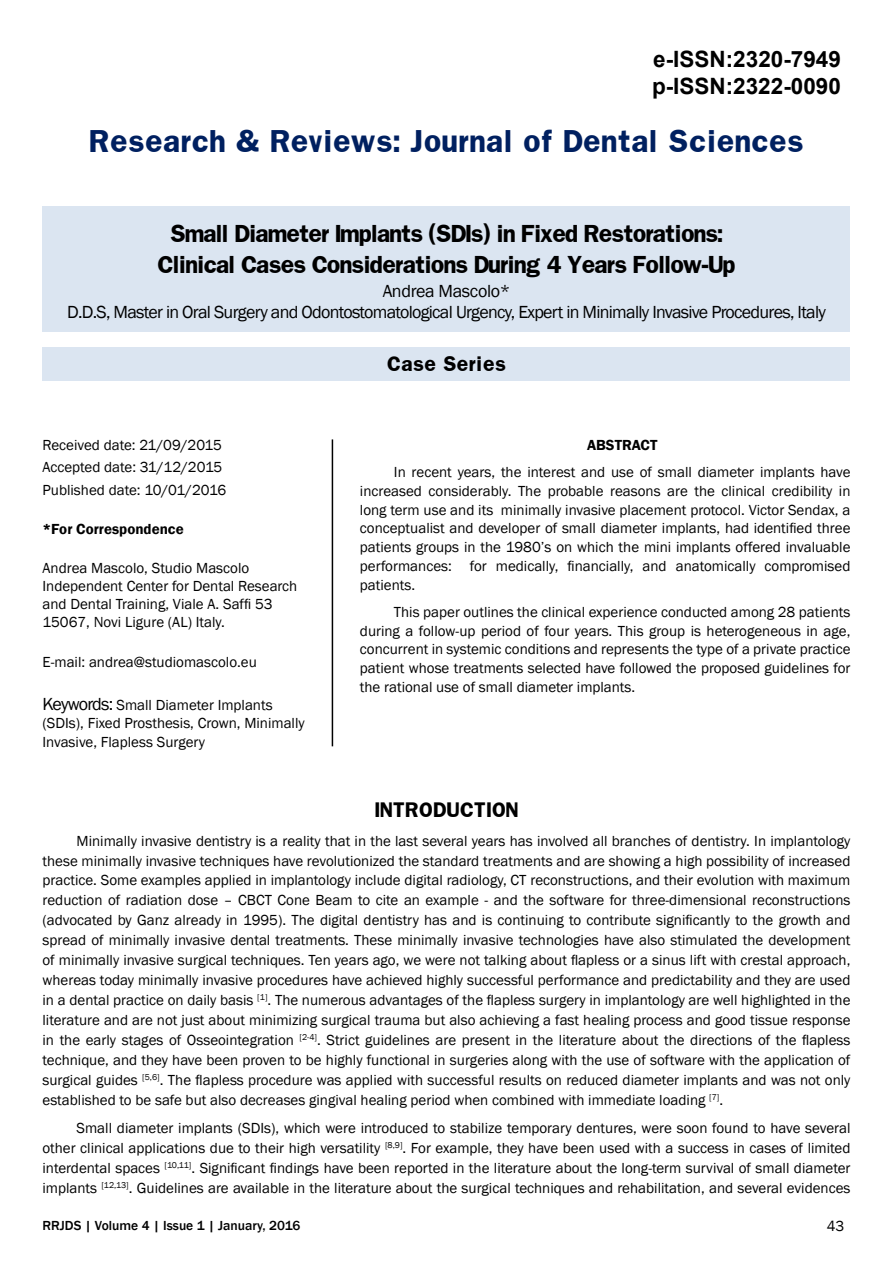
<style>
.page{position:relative;width:893px;height:1263px;background:#fff}
.page>*{position:absolute;margin:0;border:0;box-sizing:border-box;transform-origin:0 0}
.t1{font:700 27px "Franklin";color:#002060}
.t2{font:700 22.5px/27px "Arial";color:#000}
.t3{font:700 21px/31.5px "Franklin";letter-spacing:-.06em;color:#000;text-align:center}
.t4{font:18px/21px "Franklin Gothic";letter-spacing:-.04em;color:#000;text-align:center}
.t5{font:700 18px "Franklin";color:#000}
.t6{font:15px/20px "Franklin Gothic";color:#000;text-align:justify}
.t7{font:600 15px "Franklin Gothic";color:#000}
.t8{font:500 13.5px "Franklin Gothic";color:#000}
.s1{font-size:18px}
</style>
<div class="page">
<div style="left:43px;top:206px;width:807px;height:125px;background:#dbe5f1"></div>
<div style="left:43px;top:347px;width:807px;height:33px;background:#dbe5f1"></div>
<hr style="left:332px;top:439px;width:1px;height:307px;background:#000">
<h2 class="t2" style="left:652px;top:48px;width:190px">e-ISSN:2320-7949 p-ISSN:2322-0090</h2>
<h1 class="t1" style="left:89px;top:128px;width:716px">Research &amp; Reviews: Journal of Dental Sciences</h1>
<h3 class="t3" style="left:157px;top:219px;width:580px">Small Diameter Implants (SDIs) in Fixed Restorations:<br>Clinical Cases Considerations During 4 Years Follow-Up</h3>
<p class="t4" style="left:67px;top:282px;width:760px">Andrea Mascolo*<br>D.D.S, Master in Oral Surgery and Odontostomatological Urgency, Expert in Minimally Invasive Procedures, Italy</p>
<p class="t5" style="left:387px;top:355px;width:121px">Case Series</p>
<p class="t6" style="left:43px;top:434px;width:185px;line-height:22.5px;text-align:left">Received date: 21/09/2015<br>Accepted date: 31/12/2015<br>Published date: 10/01/2016</p>
<p class="t7" style="left:43px;top:523px;width:143px">*For Correspondence</p>
<p class="t6" style="left:43px;top:560px;width:256px;line-height:18px;text-align:left">Andrea Mascolo, Studio Mascolo Independent Center for Dental Research and Dental Training, Viale A. Saffi 53<br>15067, Novi Ligure (AL) Italy.</p>
<p class="t6" style="left:43px;top:652px;width:216px">E-mail: andrea@studiomascolo.eu</p>
<p class="t6" style="left:43px;top:696px;width:264px;line-height:18.8px;text-align:left"><span class="s1">Keywords:</span> Small Diameter Implants (SDIs), Fixed Prosthesis, Crown, Minimally<br>Invasive, Flapless Surgery</p>
<p class="t7" style="left:587px;top:439px;width:72px">ABSTRACT</p>
<p class="t6" style="left:360px;top:464px;width:492px;line-height:18.8px;text-indent:34px">In recent years, the interest and use of small diameter implants have increased considerably. The probable reasons are the clinical credibility in long term use and its minimally invasive placement protocol. Victor Sendax, a conceptualist and developer of small diameter implants, had identified three patients groups in the 1980’s on which the mini implants offered invaluable performances: for medically, financially, and anatomically compromised patients.</p>
<p class="t6" style="left:360px;top:603px;width:492px;line-height:18.8px;text-indent:34px">This paper outlines the clinical experience conducted among 28 patients during a follow-up period of four years. This group is heterogeneous in age, concurrent in systemic conditions and represents the type of a private practice patient whose treatments selected have followed the proposed guidelines for the rational use of small diameter implants.</p>
<p class="t5" style="left:374px;top:801px;width:146px">INTRODUCTION</p>
<p class="t6" style="left:43px;top:831px;width:809px;text-indent:34px">Minimally invasive dentistry is a reality that in the last several years has involved all branches of dentistry. In implantology these minimally invasive techniques have revolutionized the standard treatments and are showing a high possibility of increased practice. Some examples applied in implantology include digital radiology, CT reconstructions, and their evolution with maximum reduction of radiation dose – CBCT Cone Beam to cite an example - and the software for three-dimensional reconstructions (advocated by Ganz already in 1995). The digital dentistry has and is continuing to contribute significantly to the growth and spread of minimally invasive dental treatments. These minimally invasive technologies have also stimulated the development of minimally invasive surgical techniques. Ten years ago, we were not talking about flapless or a sinus lift with crestal approach, whereas today minimally invasive procedures have achieved highly successful performance and predictability and they are used in a dental practice on daily basis <sup>[1]</sup>. The numerous advantages of the flapless surgery in implantology are well highlighted in the literature and are not just about minimizing surgical trauma but also achieving a fast healing process and good tissue response in the early stages of Osseointegration <sup>[2-4]</sup>. Strict guidelines are present in the literature about the directions of the flapless technique, and they have been proven to be highly functional in surgeries along with the use of software with the application of surgical guides <sup>[5,6]</sup>. The flapless procedure was applied with successful results on reduced diameter implants and was not only established to be safe but also decreases gingival healing period when combined with immediate loading <sup>[7]</sup>.</p>
<p class="t6" style="left:43px;top:1119px;width:809px;text-indent:34px">Small diameter implants (SDIs), which were introduced to stabilize temporary dentures, were soon found to have several other clinical applications due to their high versatility <sup>[8,9]</sup>. For example, they have been used with a success in cases of limited interdental spaces <sup>[10,11]</sup>. Significant findings have been reported in the literature about the long-term survival of small diameter implants <sup>[12,13]</sup>. Guidelines are available in the literature about the surgical techniques and rehabilitation, and several evidences</p>
<p class="t8" style="left:43px;top:1220px;width:259px">RRJDS | Volume 4 | Issue 1 | January, 2016</p>
<p class="t6" style="left:827px;top:1217px;width:19px">43</p>
</div>
